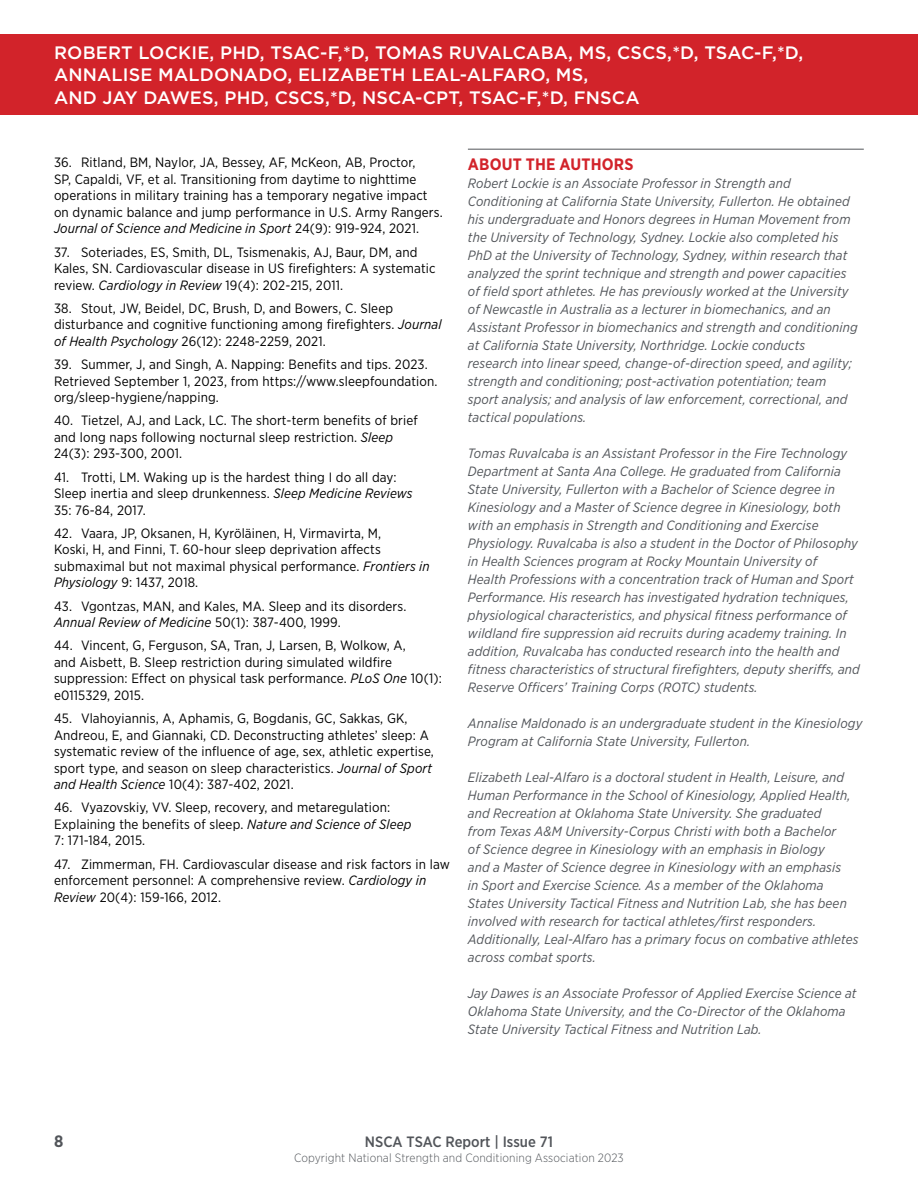
<style>
.page{position:relative;width:918px;height:1188px;background:#fff}
.page>*{position:absolute;margin:0;border:0;box-sizing:border-box;transform-origin:0 0}
.t1{font:500 18px/22.5px "Gotham";letter-spacing:.01em;color:#fff}
.t2{font:700 16.5px "Gotham Narrow";letter-spacing:.01em;color:#d2232a}
.t3{font:700 16.5px "Gotham Narrow";color:#52555a}
.t4{font:500 15px "Gotham Narrow";color:#52555a}
.t5{font:italic 13.5px/18px "Gotham Narrow";letter-spacing:.01em;color:#52555a}
.t6{font:13.5px/16.5px "Gotham Narrow";letter-spacing:.01em;color:#000}
.t7{font:300 12px "Gotham Narrow";letter-spacing:.01em;color:#52555a}
.s1{font-style:italic}
</style>
<div class="page">
<div style="left:0;top:34px;width:918px;height:81px;background:#d2232a"></div>
<hr style="left:468px;top:149px;width:396px;height:1px;background:#52555a">
<h1 class="t1" style="left:54px;top:41px;width:751px">ROBERT LOCKIE, PHD, TSAC-F,*D, TOMAS RUVALCABA, MS, CSCS,*D, TSAC-F,*D,<br>ANNALISE MALDONADO, ELIZABETH LEAL-ALFARO, MS,<br>AND JAY DAWES, PHD, CSCS,*D, NSCA-CPT, TSAC-F,*D, FNSCA</h1>
<p class="t6" style="left:54px;top:154px;width:390px">36. Ritland, BM, Naylor, JA, Bessey, AF, McKeon, AB, Proctor,<br>SP, Capaldi, VF, et al. Transitioning from daytime to nighttime operations in military training has a temporary negative impact on dynamic balance and jump performance in U.S. Army Rangers.<br><span class="s1">Journal of Science and Medicine in Sport</span> 24(9): 919-924, 2021.</p>
<p class="t6" style="left:54px;top:243px;width:383px">37. Soteriades, ES, Smith, DL, Tsismenakis, AJ, Baur, DM, and<br>Kales, SN. Cardiovascular disease in US firefighters: A systematic review. <span class="s1">Cardiology in Review</span> 19(4): 202-215, 2011.</p>
<p class="t6" style="left:54px;top:300px;width:389px">38. Stout, JW, Beidel, DC, Brush, D, and Bowers, C. Sleep disturbance and cognitive functioning among firefighters. <span class="s1">Journal of Health Psychology</span> 26(12): 2248-2259, 2021.</p>
<p class="t6" style="left:54px;top:356px;width:385px">39. Summer, J, and Singh, A. Napping: Benefits and tips. 2023.<br>Retrieved September 1, 2023, from https://www.sleepfoundation. org/sleep-hygiene/napping.</p>
<p class="t6" style="left:54px;top:412px;width:365px">40. Tietzel, AJ, and Lack, LC. The short-term benefits of brief and long naps following nocturnal sleep restriction. <span class="s1">Sleep<br></span>24(3): 293-300, 2001.</p>
<p class="t6" style="left:54px;top:468px;width:360px">41. Trotti, LM. Waking up is the hardest thing I do all day:<br>Sleep inertia and sleep drunkenness. <span class="s1">Sleep Medicine Reviews<br></span>35: 76-84, 2017.</p>
<p class="t6" style="left:54px;top:525px;width:377px">42. Vaara, JP, Oksanen, H, Kyröläinen, H, Virmavirta, M,<br>Koski, H, and Finni, T. 60-hour sleep deprivation affects submaximal but not maximal physical performance. <span class="s1">Frontiers in Physiology</span> 9: 1437, 2018.</p>
<p class="t6" style="left:54px;top:597px;width:354px">43. Vgontzas, MAN, and Kales, MA. Sleep and its disorders.<br><span class="s1">Annual Review of Medicine</span> 50(1): 387-400, 1999.</p>
<p class="t6" style="left:54px;top:637px;width:389px">44. Vincent, G, Ferguson, SA, Tran, J, Larsen, B, Wolkow, A,<br>and Aisbett, B. Sleep restriction during simulated wildfire suppression: Effect on physical task performance. <span class="s1">PLoS One</span> 10(1): e0115329, 2015.</p>
<p class="t6" style="left:54px;top:710px;width:381px">45. Vlahoyiannis, A, Aphamis, G, Bogdanis, GC, Sakkas, GK, Andreou, E, and Giannaki, CD. Deconstructing athletes’ sleep: A systematic review of the influence of age, sex, athletic expertise, sport type, and season on sleep characteristics. <span class="s1">Journal of Sport and Health Science</span> 10(4): 387-402, 2021.</p>
<p class="t6" style="left:54px;top:799px;width:359px">46. Vyazovskiy, VV. Sleep, recovery, and metaregulation:<br>Explaining the benefits of sleep. <span class="s1">Nature and Science of Sleep<br></span>7: 171-184, 2015.</p>
<p class="t6" style="left:54px;top:855px;width:397px">47. Zimmerman, FH. Cardiovascular disease and risk factors in law enforcement personnel: A comprehensive review. <span class="s1">Cardiology in<br>Review</span> 20(4): 159-166, 2012.</p>
<p class="t2" style="left:468px;top:153px;width:167px">ABOUT THE AUTHORS</p>
<p class="t5" style="left:468px;top:174px;width:391px">Robert Lockie is an Associate Professor in Strength and Conditioning at California State University, Fullerton. He obtained his undergraduate and Honors degrees in Human Movement from the University of Technology, Sydney. Lockie also completed his PhD at the University of Technology, Sydney, within research that analyzed the sprint technique and strength and power capacities of field sport athletes. He has previously worked at the University of Newcastle in Australia as a lecturer in biomechanics, and an Assistant Professor in biomechanics and strength and conditioning at California State University, Northridge. Lockie conducts research into linear speed, change-of-direction speed, and agility; strength and conditioning; post-activation potentiation; team sport analysis; and analysis of law enforcement, correctional, and tactical populations.</p>
<p class="t5" style="left:468px;top:444px;width:394px">Tomas Ruvalcaba is an Assistant Professor in the Fire Technology Department at Santa Ana College. He graduated from California State University, Fullerton with a Bachelor of Science degree in Kinesiology and a Master of Science degree in Kinesiology, both with an emphasis in Strength and Conditioning and Exercise Physiology. Ruvalcaba is also a student in the Doctor of Philosophy in Health Sciences program at Rocky Mountain University of<br>Health Professions with a concentration track of Human and Sport Performance. His research has investigated hydration techniques, physiological characteristics, and physical fitness performance of wildland fire suppression aid recruits during academy training. In addition, Ruvalcaba has conducted research into the health and fitness characteristics of structural firefighters, deputy sheriffs, and Reserve Officers’ Training Corps (ROTC) students.</p>
<p class="t5" style="left:468px;top:714px;width:396px">Annalise Maldonado is an undergraduate student in the Kinesiology<br>Program at California State University, Fullerton.</p>
<p class="t5" style="left:468px;top:768px;width:392px">Elizabeth Leal-Alfaro is a doctoral student in Health, Leisure, and Human Performance in the School of Kinesiology, Applied Health, and Recreation at Oklahoma State University. She graduated<br>from Texas A&amp;M University-Corpus Christi with both a Bachelor<br>of Science degree in Kinesiology with an emphasis in Biology<br>and a Master of Science degree in Kinesiology with an emphasis<br>in Sport and Exercise Science. As a member of the Oklahoma States University Tactical Fitness and Nutrition Lab, she has been involved with research for tactical athletes/first responders.<br>Additionally, Leal-Alfaro has a primary focus on combative athletes across combat sports.</p>
<p class="t5" style="left:468px;top:984px;width:390px">Jay Dawes is an Associate Professor of Applied Exercise Science at<br>Oklahoma State University, and the Co-Director of the Oklahoma<br>State University Tactical Fitness and Nutrition Lab.</p>
<p class="t3" style="left:54px;top:1130px;width:11px">8</p>
<p class="t4" style="left:365px;top:1132px;width:190px">NSCA TSAC Report | Issue 71</p>
<p class="t7" style="left:294px;top:1150px;width:331px">Copyright National Strength and Conditioning Association 2023</p>
</div>
